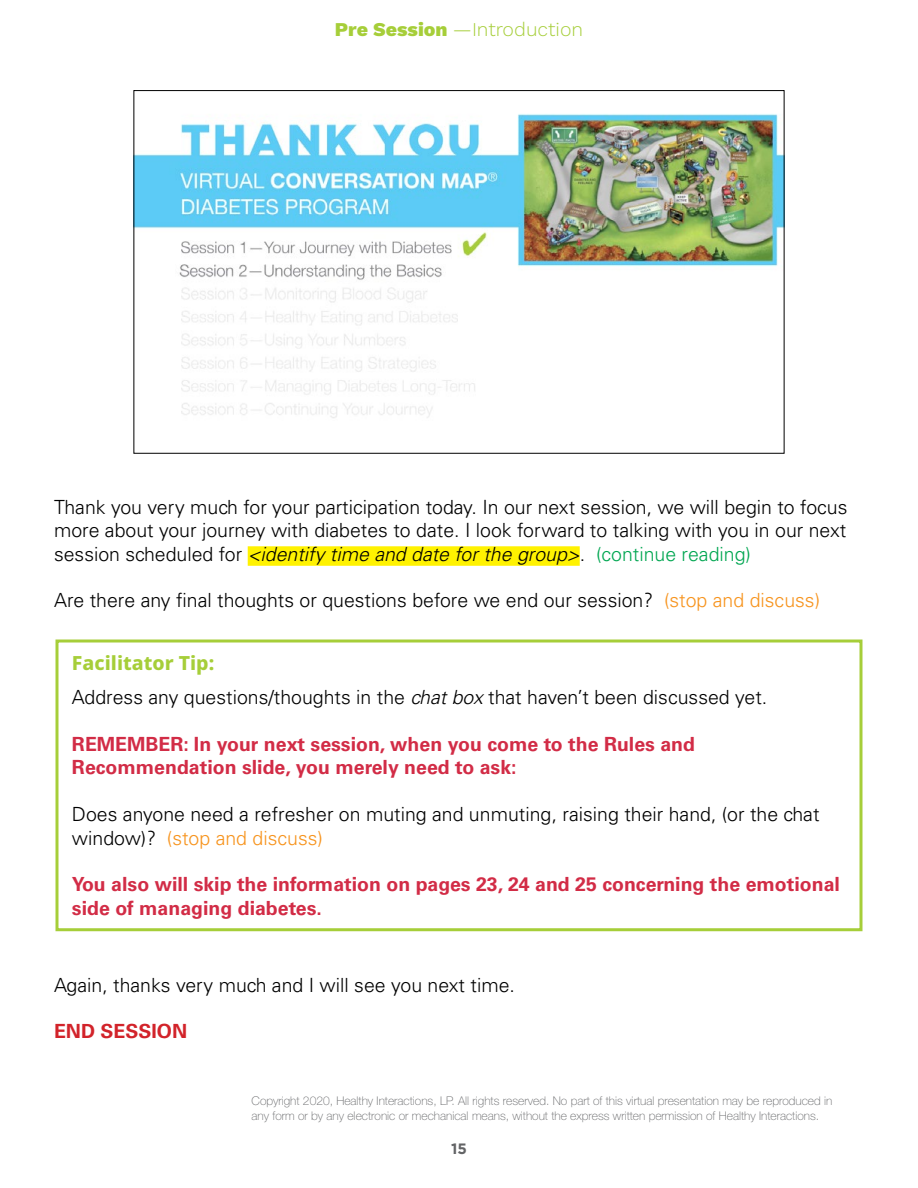
<style>
.page{position:relative;width:918px;height:1188px;background:#fff}
.page>*{position:absolute;margin:0;border:0;box-sizing:border-box;transform-origin:0 0}
.t1{font:300 19.5px/23.4px "Univers";color:#000;text-align:justify}
.t2{font:700 19.5px/23.4px "Univers";color:#d22c46}
.t3{font:300 19.5px "Work Sans";color:#a6ce39}
.t4{font:800 19.5px "Noto Sans";color:#a6ce39}
.t5{font:700 19.5px "Univers";color:#d2232a}
.t6{font:700 15px "Gotham";color:#636466}
.t7{font:100 12px/14.4px "Helvetica Neue LT Std";color:#636466}
.s1{font-weight:800}
.s2{font-style:italic}
.s3{color:#00a651}
.s4{color:#f7941e}
</style>
<div class="page">
<img style="left:136px;top:114px;width:646px;height:304px">
<div style="left:248px;top:546px;width:332px;height:20px;background:#fff200"></div>
<div style="left:56px;top:640px;width:806px;height:291px;border:3px solid #a6ce39"></div>
<p class="t3" style="left:335px;top:18px;width:250px"><span class="s1">Pre Session</span> —Introduction</p>
<p class="t1" style="left:54px;top:495px;width:795px">Thank you very much for your participation today. In our next session, we will begin to focus more about your journey with diabetes to date. I look forward to talking with you in our next session scheduled for <span class="s2">&lt;identify time and date for the group&gt;</span>. <span class="s3">(continue reading)</span></p>
<p class="t1" style="left:54px;top:589px;width:768px">Are there any final thoughts or questions before we end our session? <span class="s4">(stop and discuss)</span></p>
<p class="t4" style="left:72px;top:649px;width:144px">Facilitator Tip:</p>
<p class="t1" style="left:72px;top:686px;width:697px">Address any questions/thoughts in the <span class="s2">chat box</span> that haven’t been discussed yet.</p>
<p class="t2" style="left:72px;top:733px;width:625px">REMEMBER: In your next session, when you come to the Rules and<br>Recommendation slide, you merely need to ask:</p>
<p class="t1" style="left:72px;top:803px;width:749px">Does anyone need a refresher on muting and unmuting, raising their hand, (or the chat window)? <span class="s4">(stop and discuss)</span></p>
<p class="t2" style="left:72px;top:873px;width:769px">You also will skip the information on pages 23, 24 and 25 concerning the emotional side of managing diabetes.</p>
<p class="t1" style="left:54px;top:973px;width:462px">Again, thanks very much and I will see you next time.</p>
<p class="t5" style="left:54px;top:1020px;width:135px">END SESSION</p>
<p class="t7" style="left:252px;top:1094px;width:582px">Copyright 2020, Healthy Interactions, LP. All rights reserved. No part of this virtual presentation may be reproduced in any form or by any electronic or mechanical means, without the express written permission of Healthy Interactions.</p>
<p class="t6" style="left:451px;top:1140px;width:17px">15</p>
</div>
